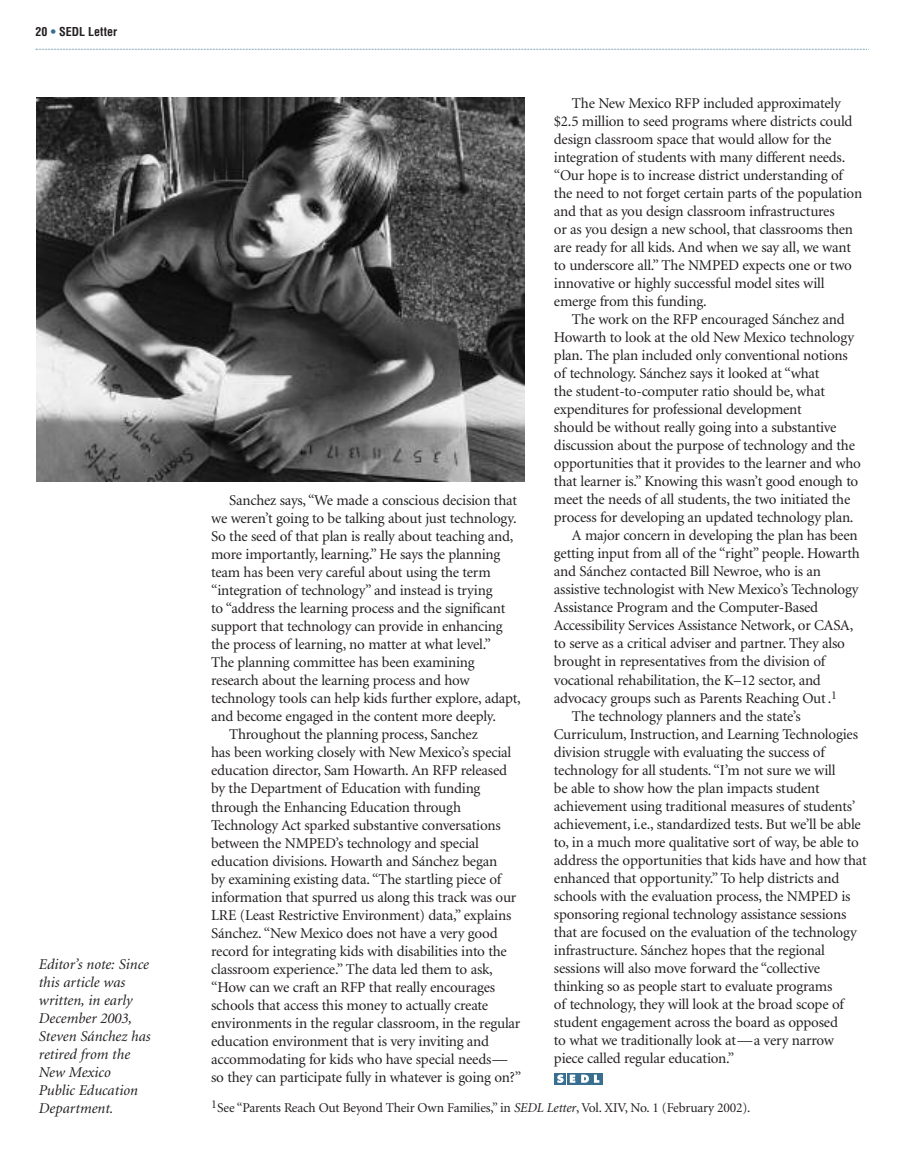
<style>
.page{position:relative;width:905px;height:1175px;background:#fff}
.page>*{position:absolute;margin:0;border:0;box-sizing:border-box;transform-origin:0 0}
.t1{font:15px/18px "Minion";letter-spacing:-.015em;color:#231f20}
.t2{font:italic 15px/18px "Minion";color:#231f20}
.t3{font:13.5px "Minion";letter-spacing:-.015em;color:#231f20}
.t4{font:700 condensed 12px "Helvetica";color:#231f20}
.s1{color:#386e8f}
.s2{font-style:italic}
</style>
<div class="page">
<svg style="left:36px;top:49px;width:833px;height:1px"></svg>
<svg style="left:554px;top:1073px;width:12px;height:11px"></svg>
<svg style="left:567px;top:1073px;width:11px;height:11px"></svg>
<svg style="left:579px;top:1073px;width:11px;height:11px"></svg>
<svg style="left:591px;top:1073px;width:11px;height:11px"></svg>
<svg style="left:557px;top:1074px;width:6px;height:8px"></svg>
<svg style="left:569px;top:1074px;width:6px;height:8px"></svg>
<svg style="left:581px;top:1074px;width:18px;height:8px"></svg>
<img style="left:37px;top:98px;width:487px;height:383px">
<p class="t4" style="left:35px;top:25px;width:83px">20 <span class="s1">•</span> SEDL Letter</p>
<p class="t2" style="left:39px;top:956px;width:113px">Editor’s note: Since this article was written, in early<br>December 2003,<br>Steven Sánchez has retired from the<br>New Mexico<br>Public Education<br>Department.</p>
<p class="t1" style="left:554px;top:96px;width:310px;text-indent:18px">The New Mexico RFP included approximately $2.5 million to seed programs where districts could design classroom space that would allow for the integration of students with many different needs. “Our hope is to increase district understanding of the need to not forget certain parts of the population and that as you design classroom infrastructures<br>or as you design a new school, that classrooms then are ready for all kids. And when we say all, we want to underscore all.” The NMPED expects one or two innovative or highly successful model sites will emerge from this funding.</p>
<p class="t1" style="left:572px;top:312px;width:274px">The work on the RFP encouraged Sánchez and</p>
<p class="t1" style="left:554px;top:330px;width:301px">Howarth to look at the old New Mexico technology</p>
<p class="t1" style="left:554px;top:348px;width:295px">plan. The plan included only conventional notions</p>
<p class="t1" style="left:554px;top:366px;width:267px">of technology. Sánchez says it looked at “what</p>
<p class="t1" style="left:554px;top:384px;width:272px">the student-to-computer ratio should be, what</p>
<p class="t1" style="left:554px;top:402px;width:249px">expenditures for professional development</p>
<p class="t1" style="left:554px;top:420px;width:284px">should be without really going into a substantive</p>
<p class="t1" style="left:554px;top:438px;width:302px">discussion about the purpose of technology and the</p>
<p class="t1" style="left:554px;top:456px;width:308px">opportunities that it provides to the learner and who</p>
<p class="t1" style="left:554px;top:474px;width:306px">that learner is.” Knowing this wasn’t good enough to</p>
<p class="t1" style="left:554px;top:492px;width:298px">meet the needs of all students, the two initiated the</p>
<p class="t1" style="left:554px;top:510px;width:301px">process for developing an updated technology plan.</p>
<p class="t1" style="left:572px;top:528px;width:287px">A major concern in developing the plan has been</p>
<p class="t1" style="left:554px;top:546px;width:307px">getting input from all of the “right” people. Howarth</p>
<p class="t1" style="left:554px;top:564px;width:268px">and Sánchez contacted Bill Newroe, who is an</p>
<p class="t1" style="left:554px;top:582px;width:306px">assistive technologist with New Mexico’s Technology</p>
<p class="t1" style="left:554px;top:600px;width:266px">Assistance Program and the Computer-Based</p>
<p class="t1" style="left:554px;top:618px;width:301px">Accessibility Services Assistance Network, or CASA,</p>
<p class="t1" style="left:554px;top:636px;width:292px">to serve as a critical adviser and partner. They also</p>
<p class="t1" style="left:554px;top:654px;width:273px">brought in representatives from the division of</p>
<p class="t1" style="left:554px;top:672px;width:268px">vocational rehabilitation, the K–12 sector, and</p>
<p class="t1" style="left:554px;top:690px;width:284px">advocacy groups such as Parents Reaching Out .<sup>1</sup></p>
<p class="t1" style="left:572px;top:708px;width:230px">The technology planners and the state’s</p>
<p class="t1" style="left:554px;top:726px;width:305px">Curriculum, Instruction, and Learning Technologies</p>
<p class="t1" style="left:554px;top:744px;width:272px">division struggle with evaluating the success of</p>
<p class="t1" style="left:554px;top:762px;width:283px">technology for all students. “I’m not sure we will</p>
<p class="t1" style="left:554px;top:780px;width:267px">be able to show how the plan impacts student</p>
<p class="t1" style="left:554px;top:798px;width:303px">achievement using traditional measures of students’</p>
<p class="t1" style="left:554px;top:816px;width:308px">achievement, i.e., standardized tests. But we’ll be able</p>
<p class="t1" style="left:554px;top:834px;width:306px">to, in a much more qualitative sort of way, be able to</p>
<p class="t1" style="left:554px;top:852px;width:314px">address the opportunities that kids have and how that</p>
<p class="t1" style="left:554px;top:870px;width:287px">enhanced that opportunity.” To help districts and</p>
<p class="t1" style="left:554px;top:888px;width:298px">schools with the evaluation process, the NMPED is</p>
<p class="t1" style="left:554px;top:906px;width:294px">sponsoring regional technology assistance sessions</p>
<p class="t1" style="left:554px;top:924px;width:304px">that are focused on the evaluation of the technology</p>
<p class="t1" style="left:554px;top:942px;width:272px">infrastructure. Sánchez hopes that the regional</p>
<p class="t1" style="left:554px;top:960px;width:267px">sessions will also move forward the “collective</p>
<p class="t1" style="left:554px;top:978px;width:280px">thinking so as people start to evaluate programs</p>
<p class="t1" style="left:554px;top:996px;width:291px">of technology, they will look at the broad scope of</p>
<p class="t1" style="left:554px;top:1014px;width:285px">student engagement across the board as opposed</p>
<p class="t1" style="left:554px;top:1032px;width:281px">to what we traditionally look at—a very narrow</p>
<p class="t1" style="left:554px;top:1050px;width:182px">piece called regular education.”</p>
<p class="t1" style="left:229px;top:493px;width:289px">Sanchez says, “We made a conscious decision that</p>
<p class="t1" style="left:211px;top:511px;width:307px">we weren’t going to be talking about just technology.</p>
<p class="t1" style="left:211px;top:529px;width:304px">So the seed of that plan is really about teaching and,</p>
<p class="t1" style="left:211px;top:547px;width:291px">more importantly, learning.” He says the planning</p>
<p class="t1" style="left:211px;top:565px;width:281px">team has been very careful about using the term</p>
<p class="t1" style="left:211px;top:583px;width:283px">“integration of technology” and instead is trying</p>
<p class="t1" style="left:211px;top:601px;width:296px">to “address the learning process and the significant</p>
<p class="t1" style="left:211px;top:619px;width:293px">support that technology can provide in enhancing</p>
<p class="t1" style="left:211px;top:637px;width:281px">the process of learning, no matter at what level.”</p>
<p class="t1" style="left:211px;top:655px;width:265px">The planning committee has been examining</p>
<p class="t1" style="left:211px;top:673px;width:260px">research about the learning process and how</p>
<p class="t1" style="left:211px;top:691px;width:311px">technology tools can help kids further explore, adapt,</p>
<p class="t1" style="left:211px;top:709px;width:286px">and become engaged in the content more deeply.</p>
<p class="t1" style="left:229px;top:727px;width:250px">Throughout the planning process, Sanchez</p>
<p class="t1" style="left:211px;top:745px;width:302px">has been working closely with New Mexico’s special</p>
<p class="t1" style="left:211px;top:763px;width:297px">education director, Sam Howarth. An RFP released</p>
<p class="t1" style="left:211px;top:781px;width:271px">by the Department of Education with funding</p>
<p class="t1" style="left:211px;top:799px;width:251px">through the Enhancing Education through</p>
<p class="t1" style="left:211px;top:817px;width:291px">Technology Act sparked substantive conversations</p>
<p class="t1" style="left:211px;top:835px;width:269px">between the NMPED’s technology and special</p>
<p class="t1" style="left:211px;top:853px;width:287px">education divisions. Howarth and Sánchez began</p>
<p class="t1" style="left:211px;top:871px;width:291px">by examining existing data. “The startling piece of</p>
<p class="t1" style="left:211px;top:889px;width:307px">information that spurred us along this track was our</p>
<p class="t1" style="left:211px;top:907px;width:302px">LRE (Least Restrictive Environment) data,” explains</p>
<p class="t1" style="left:211px;top:925px;width:288px">Sánchez. “New Mexico does not have a very good</p>
<p class="t1" style="left:211px;top:943px;width:297px">record for integrating kids with disabilities into the</p>
<p class="t1" style="left:211px;top:961px;width:283px">classroom experience.” The data led them to ask,</p>
<p class="t1" style="left:211px;top:979px;width:285px">“How can we craft an RFP that really encourages</p>
<p class="t1" style="left:211px;top:997px;width:278px">schools that access this money to actually create</p>
<p class="t1" style="left:211px;top:1015px;width:311px">environments in the regular classroom, in the regular</p>
<p class="t1" style="left:211px;top:1033px;width:279px">education environment that is very inviting and</p>
<p class="t1" style="left:211px;top:1051px;width:298px">accommodating for kids who have special needs—</p>
<p class="t1" style="left:211px;top:1069px;width:311px">so they can participate fully in whatever is going on?”</p>
<p class="t3" style="left:211px;top:1102px;width:541px"><sup>1</sup>See “Parents Reach Out Beyond Their Own Families,” in <span class="s2">SEDL Letter</span>, Vol. XIV, No. 1 (February 2002).</p>
</div>
